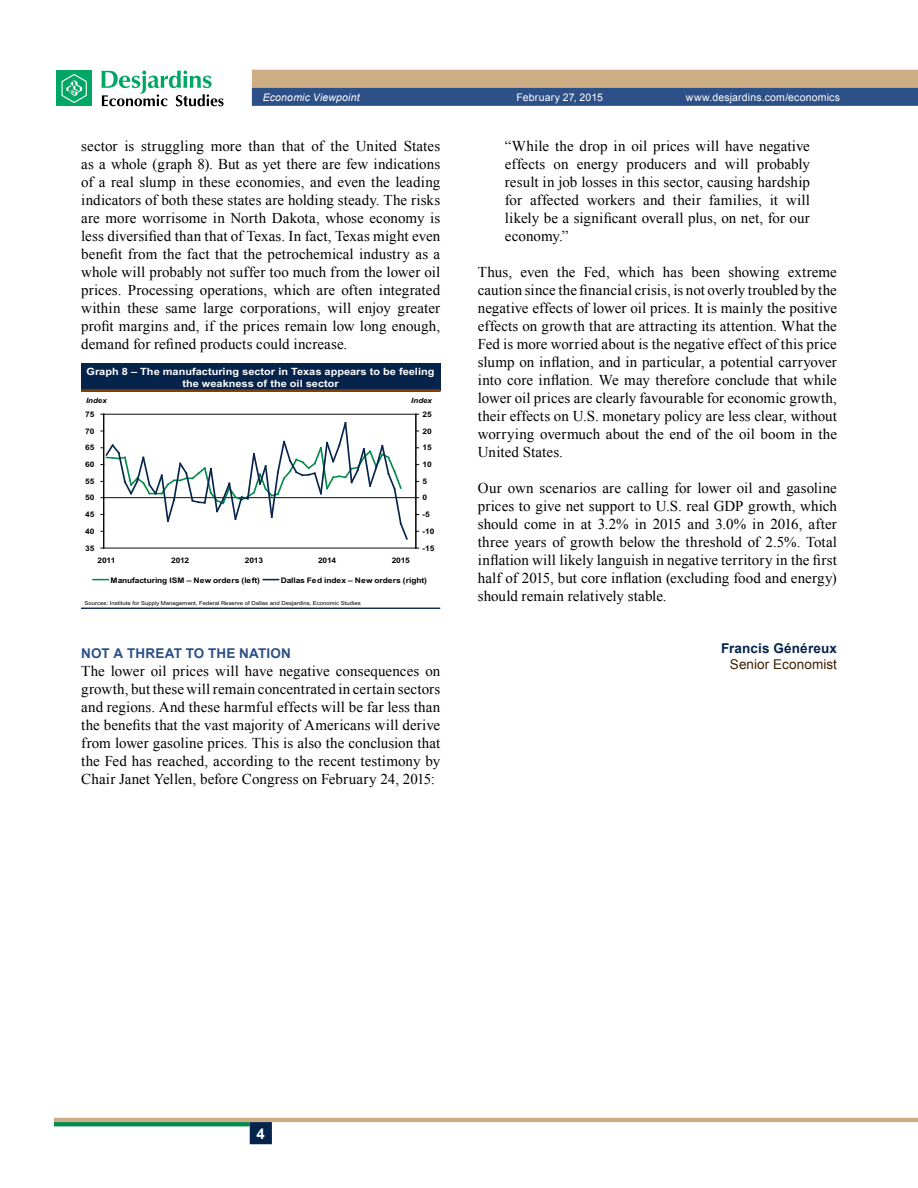
<style>
.page{position:relative;width:918px;height:1188px;background:#fff}
.page>*{position:absolute;margin:0;border:0;box-sizing:border-box;transform-origin:0 0}
.t1{font:15px/18px "Times New Roman";letter-spacing:.005em;color:#000;text-align:justify}
.t2{font:700 15px "Arial";color:#fff}
.t3{font:700 13.5px "Arial";letter-spacing:.015em;color:#2d5088}
.t4{font:700 13.5px "Arial";letter-spacing:.015em;color:#05234b}
.t5{font:13.5px "Arial";letter-spacing:.01em;color:#401f00}
.t6{font:10.5px "Arial";letter-spacing:.015em;color:#fff}
.t7{font:italic 10.5px "Arial";letter-spacing:.015em;color:#fff}
.t8{font:700 10.05px/12px "Arial";color:#fff;text-align:center;scale:1.1 1}
.t9{font:700 7.65px "Arial";letter-spacing:-.01em;color:#000;scale:1.1 1}
.t10{font:italic 700 7.2px "Arial";color:#000;scale:1.1 1}
.t11{font:5.4px "Arial";letter-spacing:.005em;color:#000;scale:1.1 1}
</style>
<div class="page">
<hr style="left:54px;top:1118px;width:864px;height:4px;background:#cdae84">
<svg style="left:54px;top:1122px;width:196px;height:4px"></svg>
<div style="left:250px;top:1122px;width:22px;height:22px;background:#05234b;border:2px solid #05234b"></div>
<svg style="left:252px;top:70px;width:666px;height:36px;background:#7c7f86"></svg>
<div style="left:56px;top:71px;width:36px;height:35px;background:#00a664"></div>
<svg style="left:61px;top:74px;width:26px;height:29px"></svg>
<svg style="left:101px;top:70px;width:123px;height:36px"></svg>
<div style="left:81px;top:363px;width:359px;height:27px;background:#05234b"></div>
<hr style="left:81px;top:389px;width:359px;height:3px;background:#803f00">
<hr style="left:81px;top:608px;width:359px;height:1px;background:#05234b">
<hr style="left:104px;top:414px;width:312px;height:1px;background:#000">
<hr style="left:104px;top:548px;width:312px;height:1px;background:#000">
<hr style="left:103px;top:414px;width:1px;height:134px;background:#000">
<hr style="left:104px;top:497px;width:312px;height:1px;background:#000">
<hr style="left:416px;top:414px;width:1px;height:134px;background:#000">
<svg style="left:101px;top:421px;width:308px;height:120px"></svg>
<svg style="left:93px;top:579px;width:15px;height:1px"></svg>
<svg style="left:263px;top:579px;width:15px;height:1px"></svg>
<p class="t7" style="left:263px;top:90px;width:99px">Economic Viewpoint</p>
<p class="t6" style="left:517px;top:90px;width:88px">February 27, 2015</p>
<p class="t6" style="left:686px;top:90px;width:156px">www.desjardins.com/economics</p>
<p class="t1" style="left:81px;top:137px;width:361px">sector is struggling more than that of the United States as a whole (graph 8). But as yet there are few indications of a real slump in these economies, and even the leading indicators of both these states are holding steady. The risks are more worrisome in North Dakota, whose economy is less diversified than that of Texas. In fact, Texas might even benefit from the fact that the petrochemical industry as a whole will probably not suffer too much from the lower oil prices. Processing operations, which are often integrated within these same large corporations, will enjoy greater profit margins and, if the prices remain low long enough, demand for refined products could increase.</p>
<p class="t1" style="left:505px;top:137px;width:307px">“While the drop in oil prices will have negative effects on energy producers and will probably result in job losses in this sector, causing hardship for affected workers and their families, it will likely be a significant overall plus, on net, for our economy.”</p>
<p class="t1" style="left:478px;top:263px;width:361px">Thus, even the Fed, which has been showing extreme caution since the financial crisis, is not overly troubled by the negative effects of lower oil prices. It is mainly the positive effects on growth that are attracting its attention. What the Fed is more worried about is the negative effect of this price slump on inflation, and in particular, a potential carryover into core inflation. We may therefore conclude that while lower oil prices are clearly favourable for economic growth, their effects on U.S. monetary policy are less clear, without worrying overmuch about the end of the oil boom in the United States.</p>
<p class="t1" style="left:478px;top:479px;width:361px">Our own scenarios are calling for lower oil and gasoline prices to give net support to U.S. real GDP growth, which should come in at 3.2% in 2015 and 3.0% in 2016, after three years of growth below the threshold of 2.5%. Total inflation will likely languish in negative territory in the first half of 2015, but core inflation (excluding food and energy) should remain relatively stable.</p>
<p class="t4" style="left:721px;top:639px;width:117px">Francis Généreux</p>
<p class="t5" style="left:730px;top:656px;width:109px">Senior Economist</p>
<p class="t8" style="left:87px;top:365px;width:318px">Graph 8 – The manufacturing sector in Texas appears to be feeling the weakness of the oil sector</p>
<p class="t10" style="left:86px;top:396px;width:20px">Index</p>
<p class="t10" style="left:411px;top:396px;width:20px">Index</p>
<p class="t9" style="left:423px;top:410px;width:10px">25</p>
<p class="t9" style="left:85px;top:410px;width:10px">75</p>
<p class="t9" style="left:85px;top:426px;width:10px">70</p>
<p class="t9" style="left:423px;top:426px;width:10px">20</p>
<p class="t9" style="left:85px;top:443px;width:10px">65</p>
<p class="t9" style="left:423px;top:443px;width:10px">15</p>
<p class="t9" style="left:85px;top:460px;width:10px">60</p>
<p class="t9" style="left:423px;top:460px;width:10px">10</p>
<p class="t9" style="left:85px;top:477px;width:10px">55</p>
<p class="t9" style="left:423px;top:477px;width:6px">5</p>
<p class="t9" style="left:85px;top:493px;width:10px">50</p>
<p class="t9" style="left:423px;top:493px;width:6px">0</p>
<p class="t9" style="left:85px;top:510px;width:10px">45</p>
<p class="t9" style="left:423px;top:510px;width:8px">-5</p>
<p class="t9" style="left:85px;top:527px;width:10px">40</p>
<p class="t9" style="left:423px;top:527px;width:12px">-10</p>
<p class="t9" style="left:85px;top:543px;width:10px">35</p>
<p class="t9" style="left:423px;top:543px;width:12px">-15</p>
<p class="t9" style="left:98px;top:556px;width:18px">2011</p>
<p class="t9" style="left:171px;top:556px;width:18px">2012</p>
<p class="t9" style="left:245px;top:556px;width:18px">2013</p>
<p class="t9" style="left:318px;top:556px;width:18px">2014</p>
<p class="t9" style="left:392px;top:556px;width:18px">2015</p>
<p class="t9" style="left:110px;top:576px;width:138px">Manufacturing ISM – New orders (left)</p>
<p class="t9" style="left:281px;top:576px;width:134px">Dallas Fed index – New orders (right)</p>
<p class="t11" style="left:85px;top:600px;width:253px">Sources: Institute for Supply Management, Federal Reserve of Dallas and Desjardins, Economic Studies</p>
<p class="t3" style="left:81px;top:645px;width:211px">Not a threat to the nation</p>
<p class="t1" style="left:81px;top:662px;width:361px">The lower oil prices will have negative consequences on growth, but these will remain concentrated in certain sectors and regions. And these harmful effects will be far less than the benefits that the vast majority of Americans will derive from lower gasoline prices. This is also the conclusion that the Fed has reached, according to the recent testimony by Chair Janet Yellen, before Congress on February 24, 2015:</p>
<p class="t2" style="left:257px;top:1124px;width:10px">4</p>
</div>
